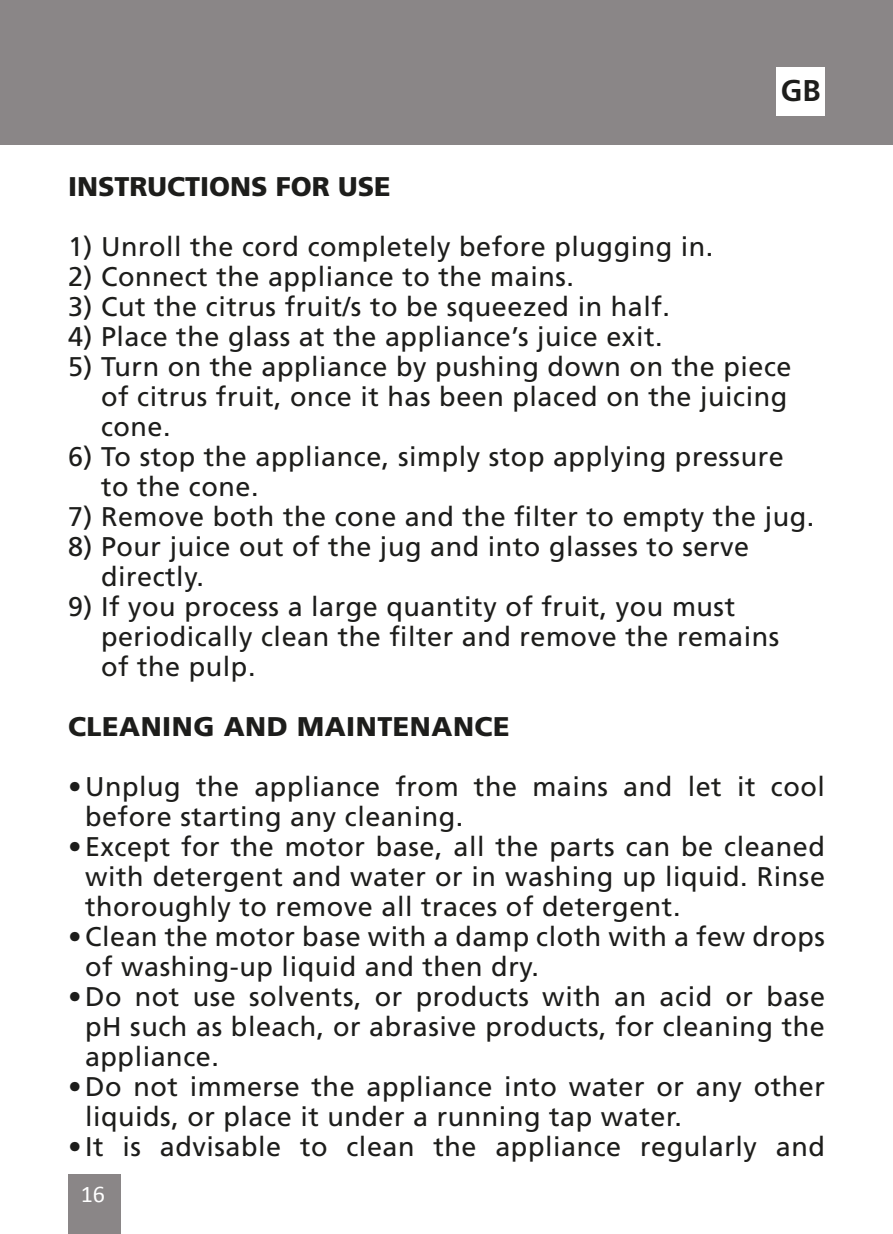
<style>
.page{position:relative;width:893px;height:1234px;background:#fff}
.page>*{position:absolute;margin:0;border:0;box-sizing:border-box;transform-origin:0 0}
.t1{font:700 30px "Frutiger";color:#1d1d1b}
.t2{font:27px/30px "Frutiger LT Std";letter-spacing:.02em;color:#1d1d1b}
.t3{font:27px/30px "Frutiger";letter-spacing:.02em;color:#1d1d1b}
.t4{font:900 27px "Frutiger";letter-spacing:.02em;color:#1d1d1b}
.t5{font:900 27px "Frutiger";color:#1d1d1b}
.t6{font:24px "Calibri";color:#fff}
</style>
<div class="page">
<div style="left:68px;top:1174px;width:52px;height:59px;background:#8a8687"></div>
<div style="left:0;top:0;width:893px;height:145px;background:#8a8687"></div>
<div style="left:777px;top:68px;width:48px;height:48px;background:#fff"></div>
<p class="t1" style="left:781px;top:73px;width:41px">GB</p>
<p class="t5" style="left:68px;top:170px;width:324px">INSTRUCTIONS FOR USE</p>
<p class="t3" style="left:68px;top:231px;width:647px">1) Unroll the cord completely before plugging in.</p>
<p class="t3" style="left:68px;top:261px;width:507px">2) Connect the appliance to the mains.</p>
<p class="t3" style="left:68px;top:291px;width:603px">3) Cut the citrus fruit/s to be squeezed in half.</p>
<p class="t3" style="left:68px;top:321px;width:596px">4) Place the glass at the appliance’s juice exit.</p>
<p class="t3" style="left:101px;top:351px;width:692px;text-indent:-33px">5) Turn on the appliance by pushing down on the piece of citrus fruit, once it has been placed on the juicing cone.</p>
<p class="t3" style="left:101px;top:441px;width:684px;text-indent:-33px">6) To stop the appliance, simply stop applying pressure to the cone.</p>
<p class="t3" style="left:68px;top:501px;width:748px">7) Remove both the cone and the filter to empty the jug.</p>
<p class="t3" style="left:101px;top:531px;width:650px;text-indent:-33px">8) Pour juice out of the jug and into glasses to serve directly.</p>
<p class="t3" style="left:101px;top:591px;width:680px;text-indent:-33px">9) If you process a large quantity of fruit, you must periodically clean the filter and remove the remains of the pulp.</p>
<p class="t4" style="left:68px;top:710px;width:443px">CLEANING AND MAINTENANCE</p>
<p class="t2" style="left:85px;top:771px;width:741px;text-indent:-17px">•Unplug the appliance from the mains and let it cool before starting any cleaning.</p>
<p class="t2" style="left:85px;top:831px;width:741px;text-align:justify;text-indent:-17px">•Except for the motor base, all the parts can be cleaned with detergent and water or in washing up liquid. Rinse thoroughly to remove all traces of detergent.</p>
<p class="t2" style="left:85px;top:921px;width:741px;text-indent:-17px">•Clean the motor base with a damp cloth with a few drops of washing-up liquid and then dry.</p>
<p class="t2" style="left:85px;top:981px;width:741px;text-align:justify;text-indent:-17px">•Do not use solvents, or products with an acid or base pH such as bleach, or abrasive products, for cleaning the appliance.</p>
<p class="t2" style="left:85px;top:1071px;width:741px;text-indent:-17px">•Do not immerse the appliance into water or any other liquids, or place it under a running tap water.</p>
<p class="t2" style="left:68px;top:1131px;width:758px">•It is advisable to clean the appliance regularly and</p>
<p class="t6" style="left:81px;top:1178px;width:26px">16</p>
</div>
